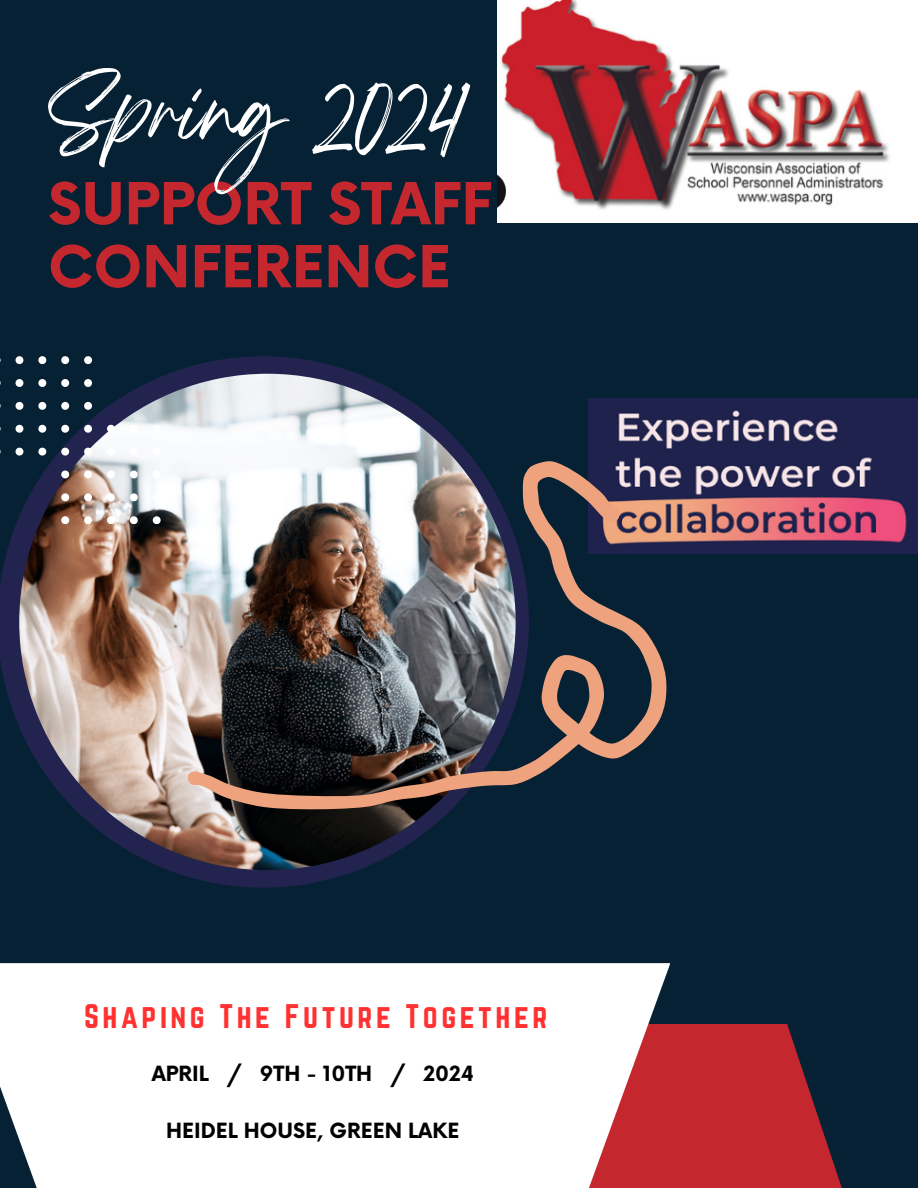
<style>
.page{position:relative;width:918px;height:1188px;background:#062133}
.page>*{position:absolute;margin:0;border:0;box-sizing:border-box;transform-origin:0 0}
.t1{font:67.8px "Breathing";color:#fff}
.t2{font:700 56.4px/63px "Now";color:#c5272e}
.t3{font:29.85px "Norwester";letter-spacing:.12em;color:#ff3131}
.t4{font:700 20.4px "Now";color:#000}
</style>
<div class="page">
<svg style="left:0;top:356px;width:358px;height:532px"></svg>
<svg style="left:670px;top:1024px;width:172px;height:164px;fill:#c5272e"></svg>
<svg style="left:0;top:963px;width:670px;height:225px;background:#f7efef"></svg>
<img style="left:19px;top:374px;width:455px;height:496px">
<svg style="left:16px;top:356px;width:7px;height:8px"></svg>
<svg style="left:38px;top:356px;width:8px;height:8px"></svg>
<svg style="left:61px;top:356px;width:8px;height:8px"></svg>
<svg style="left:84px;top:356px;width:8px;height:8px"></svg>
<svg style="left:16px;top:379px;width:7px;height:8px"></svg>
<svg style="left:38px;top:379px;width:8px;height:8px"></svg>
<svg style="left:61px;top:379px;width:8px;height:8px"></svg>
<svg style="left:84px;top:379px;width:8px;height:8px"></svg>
<svg style="left:16px;top:402px;width:7px;height:8px"></svg>
<svg style="left:38px;top:402px;width:8px;height:8px"></svg>
<svg style="left:61px;top:402px;width:8px;height:8px"></svg>
<svg style="left:84px;top:402px;width:8px;height:8px"></svg>
<svg style="left:16px;top:425px;width:7px;height:8px"></svg>
<svg style="left:38px;top:425px;width:8px;height:8px"></svg>
<svg style="left:61px;top:425px;width:8px;height:8px"></svg>
<svg style="left:84px;top:425px;width:8px;height:8px"></svg>
<svg style="left:107px;top:425px;width:8px;height:8px"></svg>
<svg style="left:130px;top:425px;width:8px;height:8px"></svg>
<svg style="left:153px;top:425px;width:7px;height:8px"></svg>
<svg style="left:16px;top:448px;width:7px;height:8px"></svg>
<svg style="left:38px;top:448px;width:8px;height:8px"></svg>
<svg style="left:61px;top:448px;width:8px;height:8px"></svg>
<svg style="left:84px;top:448px;width:8px;height:8px"></svg>
<svg style="left:107px;top:448px;width:8px;height:8px"></svg>
<svg style="left:130px;top:448px;width:8px;height:8px"></svg>
<svg style="left:153px;top:448px;width:7px;height:8px"></svg>
<svg style="left:61px;top:471px;width:8px;height:7px"></svg>
<svg style="left:84px;top:471px;width:8px;height:7px"></svg>
<svg style="left:107px;top:471px;width:8px;height:7px"></svg>
<svg style="left:130px;top:471px;width:8px;height:7px"></svg>
<svg style="left:153px;top:471px;width:7px;height:7px"></svg>
<svg style="left:61px;top:493px;width:8px;height:8px"></svg>
<svg style="left:84px;top:493px;width:8px;height:8px"></svg>
<svg style="left:107px;top:493px;width:8px;height:8px"></svg>
<svg style="left:130px;top:493px;width:8px;height:8px"></svg>
<svg style="left:153px;top:493px;width:7px;height:8px"></svg>
<svg style="left:61px;top:516px;width:8px;height:8px"></svg>
<svg style="left:84px;top:516px;width:8px;height:8px"></svg>
<svg style="left:107px;top:516px;width:8px;height:8px"></svg>
<svg style="left:130px;top:516px;width:8px;height:8px"></svg>
<svg style="left:153px;top:516px;width:7px;height:8px"></svg>
<img style="left:497px;top:0;width:421px;height:223px">
<img style="left:588px;top:398px;width:330px;height:156px">
<img style="left:188px;top:461px;width:479px;height:349px">
<p class="t1" style="left:48px;top:92px;width:411px">Spring 2024</p>
<h2 class="t2" style="left:48px;top:176px;width:445px">SUPPORT STAFF<br>CONFERENCE</h2>
<p class="t3" style="left:84px;top:998px;width:465px">Shaping The Future Together</p>
<p class="t4" style="left:152px;top:1063px;width:324px">APRIL / 9TH - 10TH / 2024</p>
<p class="t4" style="left:166px;top:1119px;width:295px">HEIDEL HOUSE, GREEN LAKE</p>
</div>
